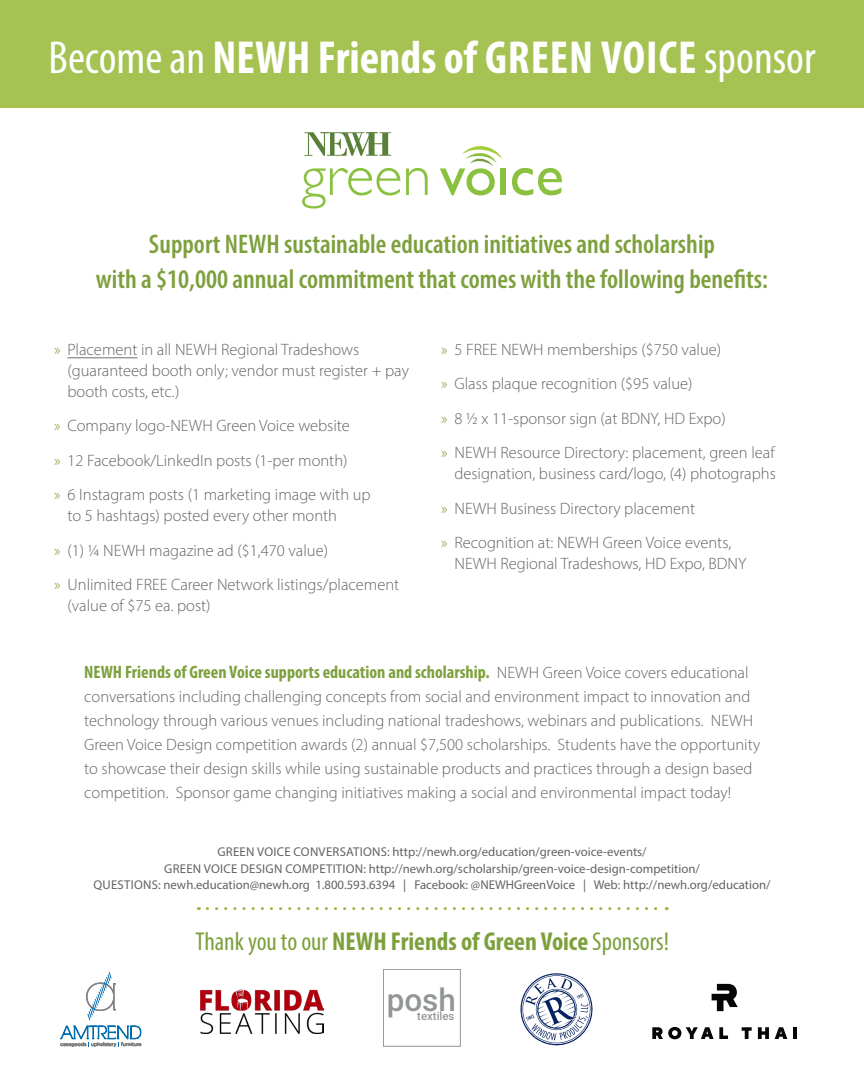
<style>
.page{position:relative;width:864px;height:1080px;background:#fff}
.page>*{position:absolute;margin:0;border:0;box-sizing:border-box;transform-origin:0 0}
.t1{font:700 condensed 46.5px "Myriad Pro";color:#fff}
.t2{font:500 31.35px "Roboto";color:#939698}
.t3{font:600 condensed 27px/34.5px "Myriad Pro";color:#7da03d;text-align:center}
.t4{font:700 condensed 25.95px "Myriad Pro";color:#7da03d}
.t5{font:700 condensed 18px "Myriad Pro";color:#7da03d}
.t6{font:300 16.5px/21px "Myriad Pro";color:#636366}
.t7{font:12.75px "Myriad Pro";color:#636366}
.t8{font:500 11.4px "Roboto";color:#939698}
.s1{font-weight:400}
.s2{color:#7da03d}
.s3{font-weight:300;font-stretch:normal;font-size:16.5px;color:#636366}
</style>
<div class="page">
<div style="left:0;top:0;width:864px;height:107px;background:#a5c252"></div>
<svg style="left:207px;top:907px;width:460px;height:3px"></svg>
<svg style="left:302px;top:168px;width:98px;height:41px"></svg>
<svg style="left:406px;top:168px;width:22px;height:27px"></svg>
<svg style="left:512px;top:168px;width:50px;height:27px"></svg>
<div style="left:500px;top:168px;width:6px;height:27px;background:#8ac13f"></div>
<svg style="left:440px;top:146px;width:62px;height:49px"></svg>
<svg style="left:304px;top:132px;width:87px;height:24px"></svg>
<hr style="left:68px;top:358px;width:69px;height:1px;background:#6c6d70">
<svg style="left:60px;top:972px;width:81px;height:75px"></svg>
<div style="left:383px;top:969px;width:78px;height:78px;border:1px solid #939698"></div>
<svg style="left:521px;top:973px;width:72px;height:72px"></svg>
<svg style="left:652px;top:1027px;width:76px;height:12px"></svg>
<svg style="left:742px;top:1027px;width:10px;height:12px"></svg>
<svg style="left:758px;top:1027px;width:11px;height:12px"></svg>
<svg style="left:775px;top:1027px;width:12px;height:12px"></svg>
<hr style="left:793px;top:1027px;width:4px;height:12px;background:#050504">
<svg style="left:712px;top:984px;width:26px;height:27px"></svg>
<img style="left:201px;top:990px;width:122px;height:44px">
<p class="t1" style="left:48px;top:29px;width:769px"><span class="s1">Become an</span> NEWH Friends of GREEN VOICE <span class="s1">sponsor</span></p>
<p class="t3" style="left:96px;top:227px;width:674px">Support NEWH sustainable education initiatives and scholarship<br>with a $10,000 annual commitment that comes with the following benefits:</p>
<p class="t6" style="left:68px;top:339px;width:343px;text-indent:-14px"><span class="s2">»</span> Placement in all NEWH Regional Tradeshows (guaranteed booth only; vendor must register + pay booth costs, etc.)</p>
<p class="t6" style="left:54px;top:415px;width:297px"><span class="s2">»</span> Company logo-NEWH Green Voice website</p>
<p class="t6" style="left:54px;top:450px;width:295px"><span class="s2">»</span> 12 Facebook/LinkedIn posts (1-per month)</p>
<p class="t6" style="left:68px;top:484px;width:305px;text-indent:-14px"><span class="s2">»</span> 6 Instagram posts (1 marketing image with up to 5 hashtags) posted every other month</p>
<p class="t6" style="left:54px;top:540px;width:276px"><span class="s2">»</span> (1) ¼ NEWH magazine ad ($1,470 value)</p>
<p class="t6" style="left:68px;top:574px;width:333px;text-indent:-14px"><span class="s2">»</span> Unlimited FREE Career Network listings/placement (value of $75 ea. post)</p>
<p class="t6" style="left:441px;top:339px;width:282px"><span class="s2">»</span> 5 FREE NEWH memberships ($750 value)</p>
<p class="t6" style="left:441px;top:373px;width:253px"><span class="s2">»</span> Glass plaque recognition ($95 value)</p>
<p class="t6" style="left:441px;top:408px;width:286px"><span class="s2">»</span> 8 ½ x 11-sponsor sign (at BDNY, HD Expo)</p>
<p class="t6" style="left:441px;top:442px;width:336px;text-align:right"><span class="s2">»</span> NEWH Resource Directory: placement, green leaf designation, business card/logo, (4) photographs</p>
<p class="t6" style="left:441px;top:498px;width:256px"><span class="s2">»</span> NEWH Business Directory placement</p>
<p class="t6" style="left:454px;top:532px;width:293px;text-indent:-14px"><span class="s2">»</span> Recognition at: NEWH Green Voice events,<br>NEWH Regional Tradeshows, HD Expo, BDNY</p>
<p class="t5" style="left:84px;top:661px;width:666px">NEWH Friends of Green Voice supports education and scholarship. <span class="s3">NEWH Green Voice covers educational</span></p>
<p class="t6" style="left:84px;top:685px;width:678px;line-height:24px">conversations including challenging concepts from social and environment impact to innovation and technology through various venues including national tradeshows, webinars and publications. NEWH Green Voice Design competition awards (2) annual $7,500 scholarships. Students have the opportunity to showcase their design skills while using sustainable products and practices through a design based competition. Sponsor game changing initiatives making a social and environmental impact today!</p>
<p class="t7" style="left:217px;top:844px;width:431px">GREEN VOICE CONVERSATIONS: http://newh.org/education/green-voice-events/</p>
<p class="t7" style="left:164px;top:861px;width:537px">GREEN VOICE DESIGN COMPETITION: http://newh.org/scholarship/green-voice-design-competition/</p>
<p class="t7" style="left:94px;top:877px;width:678px">QUESTIONS: newh.education@newh.org 1.800.593.6394 | Facebook: @NEWHGreenVoice | Web: http://newh.org/education/</p>
<p class="t4" style="left:196px;top:926px;width:475px"><span class="s1">Thank you to our</span> NEWH Friends of Green Voice <span class="s1">Sponsors!</span></p>
<p class="t2" style="left:387px;top:978px;width:71px">posh</p>
<p class="t8" style="left:417px;top:1008px;width:39px">textiles</p>
</div>
